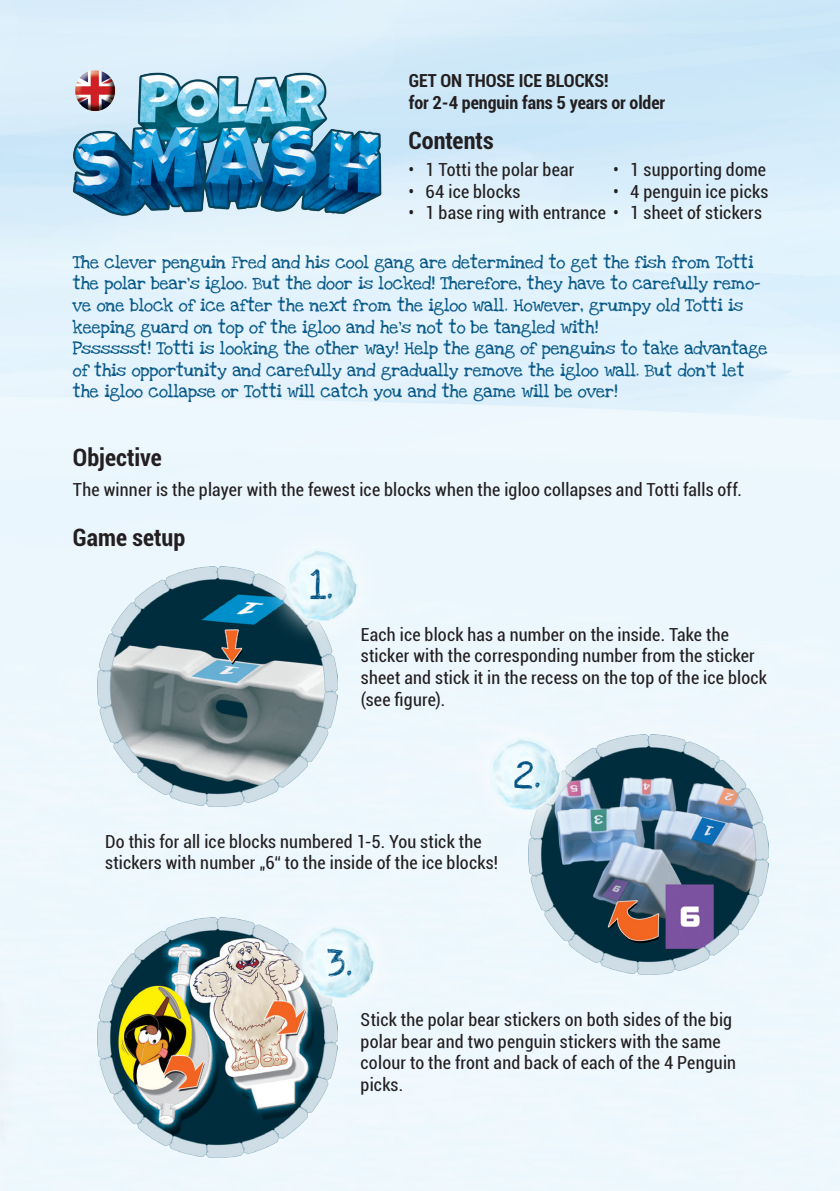
<style>
.page{position:relative;width:840px;height:1191px;background:#fff}
.page>*{position:absolute;margin:0;border:0;box-sizing:border-box;transform-origin:0 0}
.t1{font:40px "Love Ya Like A Sister";color:#015484}
.t2{font:700 condensed 24px "Roboto";color:#231f20}
.t3{font:condensed 18px/21.6px "Roboto";letter-spacing:.01em;color:#231f20}
.t4{font:18px/21.6px "Love Ya Like A Sister";letter-spacing:-.005em;color:#015484}
.t5{font:700 condensed 18px/21.6px "Roboto";letter-spacing:-.005em;color:#231f20}
</style>
<div class="page">
<div style="left:0;top:652px;width:199px;height:539px;background:#edf8fd"></div>
<img style="left:50px;top:61px;width:348px;height:175px">
<img style="left:97px;top:566px;width:240px;height:240px">
<img style="left:528px;top:734px;width:240px;height:240px">
<img style="left:97px;top:917px;width:240px;height:240px">
<svg style="left:261px;top:524px;width:120px;height:121px;background:#bdd1db"></svg>
<img style="left:281px;top:546px;width:79px;height:78px">
<svg style="left:464px;top:713px;width:121px;height:121px;fill:#edf7fd"></svg>
<img style="left:485px;top:734px;width:78px;height:79px">
<svg style="left:278px;top:900px;width:121px;height:122px;fill:#edf8fd"></svg>
<img style="left:299px;top:922px;width:78px;height:79px">
<img style="left:72px;top:68px;width:45px;height:45px">
<p class="t5" style="left:408px;top:69px;width:258px">GET ON THOSE ICE BLOCKS!<br>for 2-4 penguin fans 5 years or older</p>
<h2 class="t2" style="left:408px;top:123px;width:87px">Contents</h2>
<p class="t3" style="left:408px;top:158px;width:167px">• 1 Totti the polar bear</p>
<p class="t3" style="left:408px;top:180px;width:113px">• 64 ice blocks</p>
<p class="t3" style="left:408px;top:201px;width:355px">• 1 base ring with entrance • 1 sheet of stickers</p>
<p class="t3" style="left:613px;top:158px;width:154px">• 1 supporting dome</p>
<p class="t3" style="left:613px;top:180px;width:156px">• 4 penguin ice picks</p>
<p class="t4" style="left:73px;top:252px;width:696px">The clever penguin Fred and his cool gang are determined to get the fish from Totti the polar bear’s igloo. But the door is locked! Therefore, they have to carefully remo&shy;ve one block of ice after the next from the igloo wall. However, grumpy old Totti is keeping guard on top of the igloo and he’s not to be tangled with!<br>Psssssst! Totti is looking the other way! Help the gang of penguins to take advantage of this opportunity and carefully and gradually remove the igloo wall. But don’t let the igloo collapse or Totti will catch you and the game will be over!</p>
<h2 class="t2" style="left:73px;top:440px;width:90px">Objective</h2>
<p class="t3" style="left:73px;top:478px;width:670px">The winner is the player with the fewest ice blocks when the igloo collapses and Totti falls off.</p>
<h2 class="t2" style="left:73px;top:521px;width:114px">Game setup</h2>
<h1 class="t1" style="left:310px;top:562px;width:25px">1.</h1>
<p class="t3" style="left:360px;top:623px;width:407px">Each ice block has a number on the inside. Take the sticker with the corresponding number from the sticker sheet and stick it in the recess on the top of the ice block (see figure).</p>
<h1 class="t1" style="left:513px;top:751px;width:29px">2.</h1>
<p class="t3" style="left:105px;top:829px;width:394px">Do this for all ice blocks numbered 1-5. You stick the stickers with number „6“ to the inside of the ice blocks!</p>
<h1 class="t1" style="left:327px;top:939px;width:28px">3.</h1>
<p class="t3" style="left:360px;top:1008px;width:377px">Stick the polar bear stickers on both sides of the big polar bear and two penguin stickers with the same colour to the front and back of each of the 4 Penguin picks.</p>
</div>
